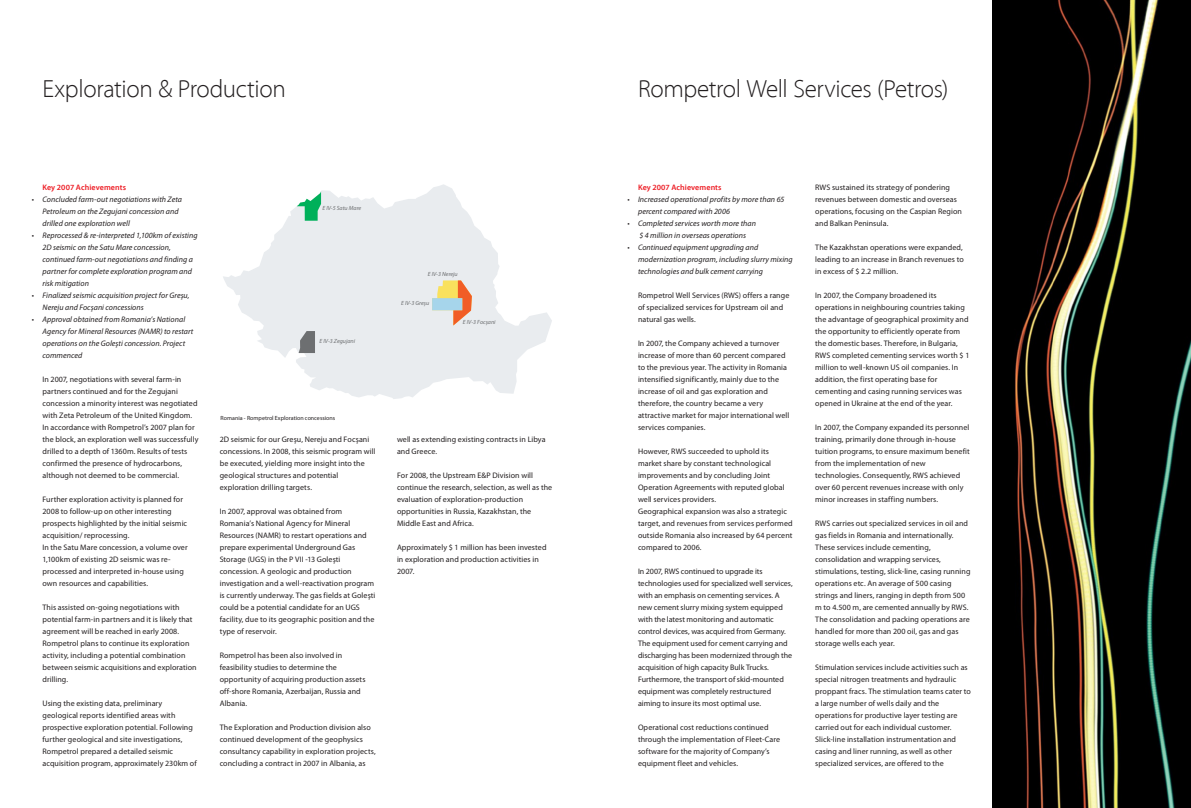
<style>
.page{position:relative;width:1191px;height:808px;background:#fff}
.page>*{position:absolute;margin:0;border:0;box-sizing:border-box;transform-origin:0 0}
.Capitol{font:300 25px "RPT Myriad Pro";letter-spacing:-.015em;color:#231f20}
.t1{font:8px/12px "RPT Myriad Pro";letter-spacing:.005em;color:#231f20}
.Obiective{font:italic 8px/12px "RPT Myriad Pro";letter-spacing:.005em;color:#231f20}
.Titluri{font:600 8px "RPT Myriad Pro";letter-spacing:.01em;color:#ed1c24}
.t2{font:italic 6px "RPT Myriad Pro";color:#6d6f71}
.t3{font:6px "RPT Myriad Pro";color:#231f20}
</style>
<div class="page">
<img style="left:992px;top:0;width:199px;height:808px">
<svg style="left:223px;top:184px;width:329px;height:215px;fill:#e9ecef"></svg>
<svg style="left:297px;top:191px;width:24px;height:30px"></svg>
<svg style="left:299px;top:331px;width:16px;height:22px"></svg>
<svg style="left:432px;top:280px;width:40px;height:45px;background:#e0c4a4"></svg>
<p class="Capitol" style="left:43px;top:75px;width:245px">Exploration &amp; Production</p>
<p class="Capitol" style="left:638px;top:75px;width:312px">Rompetrol Well Services (Petros)</p>
<p class="Titluri" style="left:43px;top:183px;width:85px">Key 2007 Achievements</p>
<p class="Obiective" style="left:43px;top:193px;width:141px;text-indent:-11px">• Concluded farm-out negotiations with Zeta<br>Petroleum on the Zegujani concession and drilled one exploration well</p>
<p class="Obiective" style="left:43px;top:229px;width:157px;text-indent:-11px">• Reprocessed &amp; re-interpreted 1,100km of existing 2D seismic on the Satu Mare concession, continued farm-out negotiations and finding a partner for complete exploration program and risk mitigation</p>
<p class="Obiective" style="left:43px;top:289px;width:148px;text-indent:-11px">• Finalized seismic acquisition project for Greşu,<br>Nereju and Focşani concessions</p>
<p class="Obiective" style="left:43px;top:313px;width:152px;text-indent:-11px">• Approval obtained from Romania’s National Agency for Mineral Resources (NAMR) to restart operations on the Gole[ti concession. Project commenced</p>
<p class="t1" style="left:43px;top:373px;width:157px">In 2007, negotiations with several farm-in partners continued and for the Zegujani concession a minority interest was negotiated with Zeta Petroleum of the United Kingdom.<br>In accordance with Rompetrol’s 2007 plan for the block, an exploration well was successfully drilled to a depth of 1360m. Results of tests confirmed the presence of hydrocarbons, although not deemed to be commercial.</p>
<p class="t1" style="left:43px;top:493px;width:146px">Further exploration activity is planned for 2008 to follow-up on other interesting prospects highlighted by the initial seismic acquisition/ reprocessing.</p>
<p class="t1" style="left:43px;top:541px;width:147px">In the Satu Mare concession, a volume over 1,100km of existing 2D seismic was re&shy;processed and interpreted in-house using own resources and capabilities.</p>
<p class="t1" style="left:43px;top:601px;width:156px">This assisted on-going negotiations with potential farm-in partners and it is likely that agreement will be reached in early 2008.<br>Rompetrol plans to continue its exploration activity, including a potential combination between seismic acquisitions and exploration drilling.</p>
<p class="t1" style="left:43px;top:697px;width:156px">Using the existing data, preliminary geological reports identified areas with prospective exploration potential. Following further geological and site investigations, Rompetrol prepared a detailed seismic acquisition program, approximately 230km of</p>
<p class="t2" style="left:322px;top:205px;width:40px">E IV-5 Satu Mare</p>
<p class="t2" style="left:319px;top:338px;width:37px">E IV-3 Zegujani</p>
<p class="t3" style="left:221px;top:415px;width:116px">Romania - Rompetrol Exploration concessions</p>
<p class="t1" style="left:220px;top:433px;width:157px">2D seismic for our Greşu, Nereju and Focşani concessions. In 2008, this seismic program will be executed, yielding more insight into the geological structures and potential exploration drilling targets.</p>
<p class="t1" style="left:220px;top:505px;width:157px">In 2007, approval was obtained from Romania’s National Agency for Mineral Resources (NAMR) to restart operations and prepare experimental Underground Gas Storage (UGS) in the P VII -13 Goleşti concession. A geologic and production investigation and a well-reactivation program is currently underway. The gas fields at Goleşti could be a potential candidate for an UGS facility, due to its geographic position and the type of reservoir.</p>
<p class="t1" style="left:220px;top:649px;width:147px">Rompetrol has been also involved in feasibility studies to determine the opportunity of acquiring production assets off-shore Romania, Azerbaijan, Russia and Albania.</p>
<p class="t1" style="left:220px;top:721px;width:157px">The Exploration and Production division also continued development of the geophysics consultancy capability in exploration projects, concluding a contract in 2007 in Albania, as</p>
<p class="t2" style="left:428px;top:271px;width:31px">E IV-3 Nereju</p>
<p class="t2" style="left:401px;top:300px;width:30px">E IV-3 Gre[u</p>
<p class="t2" style="left:463px;top:318px;width:34px">E IV-3 Foc[ani</p>
<p class="t1" style="left:397px;top:433px;width:150px">well as extending existing contracts in Libya and Greece.</p>
<p class="t1" style="left:397px;top:469px;width:157px">For 2008, the Upstream E&amp;P Division will continue the research, selection, as well as the evaluation of exploration-production opportunities in Russia, Kazakhstan, the Middle East and Africa.</p>
<p class="t1" style="left:397px;top:541px;width:151px">Approximately $ 1 million has been invested in exploration and production activities in<br>2007.</p>
<p class="Titluri" style="left:638px;top:183px;width:85px">Key 2007 Achievements</p>
<p class="Obiective" style="left:638px;top:193px;width:148px;text-indent:-11px">• Increased operational profits by more than 65 percent compared with 2006</p>
<p class="Obiective" style="left:627px;top:217px;width:130px;text-align:center">• Completed services worth more than $ 4 million in overseas operations</p>
<p class="Obiective" style="left:638px;top:241px;width:156px;text-indent:-11px">• Continued equipment upgrading and modernization program, including slurry mixing technologies and bulk cement carrying</p>
<p class="t1" style="left:638px;top:289px;width:153px">Rompetrol Well Services (RWS) offers a range of specialized services for Upstream oil and natural gas wells.</p>
<p class="t1" style="left:638px;top:337px;width:153px">In 2007, the Company achieved a turnover increase of more than 60 percent compared to the previous year. The activity in Romania intensified significantly, mainly due to the increase of oil and gas exploration and therefore, the country became a very attractive market for major international well services companies.</p>
<p class="t1" style="left:638px;top:445px;width:148px">However, RWS succeeded to uphold its market share by constant technological improvements and by concluding Joint Operation Agreements with reputed global well services providers.</p>
<p class="t1" style="left:638px;top:505px;width:156px">Geographical expansion was also a strategic target, and revenues from services performed outside Romania also increased by 64 percent compared to 2006.</p>
<p class="t1" style="left:638px;top:565px;width:156px">In 2007, RWS continued to upgrade its technologies used for specialized well services, with an emphasis on cementing services. A new cement slurry mixing system equipped with the latest monitoring and automatic control devices, was acquired from Germany.<br>The equipment used for cement carrying and discharging has been modernized through the acquisition of high capacity Bulk Trucks.<br>Furthermore, the transport of skid-mounted equipment was completely restructured aiming to insure its most optimal use.</p>
<p class="t1" style="left:638px;top:721px;width:144px">Operational cost reductions continued through the implementation of Fleet-Care software for the majority of Company’s equipment fleet and vehicles.</p>
<p class="t1" style="left:815px;top:181px;width:148px">RWS sustained its strategy of pondering revenues between domestic and overseas operations, focusing on the Caspian Region and Balkan Peninsula.</p>
<p class="t1" style="left:815px;top:241px;width:150px">The Kazakhstan operations were expanded, leading to an increase in Branch revenues to in excess of $ 2.2 million.</p>
<p class="t1" style="left:815px;top:289px;width:156px">In 2007, the Company broadened its operations in neighbouring countries taking the advantage of geographical proximity and the opportunity to efficiently operate from the domestic bases. Therefore, in Bulgaria, RWS completed cementing services worth $ 1 million to well-known US oil companies. In addition, the first operating base for cementing and casing running services was opened in Ukraine at the end of the year.</p>
<p class="t1" style="left:815px;top:421px;width:156px">In 2007, the Company expanded its personnel training, primarily done through in-house tuition programs, to ensure maximum benefit from the implementation of new technologies. Consequently, RWS achieved over 60 percent revenues increase with only minor increases in staffing numbers.</p>
<p class="t1" style="left:815px;top:517px;width:157px">RWS carries out specialized services in oil and gas fields in Romania and internationally.<br>These services include cementing, consolidation and wrapping services, stimulations, testing, slick-line, casing running operations etc. An average of 500 casing strings and liners, ranging in depth from 500 m to 4.500 m, are cemented annually by RWS.<br>The consolidation and packing operations are handled for more than 200 oil, gas and gas storage wells each year.</p>
<p class="t1" style="left:815px;top:661px;width:157px">Stimulation services include activities such as special nitrogen treatments and hydraulic proppant fracs. The stimulation teams cater to a large number of wells daily and the operations for productive layer testing are carried out for each individual customer.</p>
<p class="t1" style="left:815px;top:733px;width:142px">Slick-line installation instrumentation and casing and liner running, as well as other specialized services, are offered to the</p>
</div>
